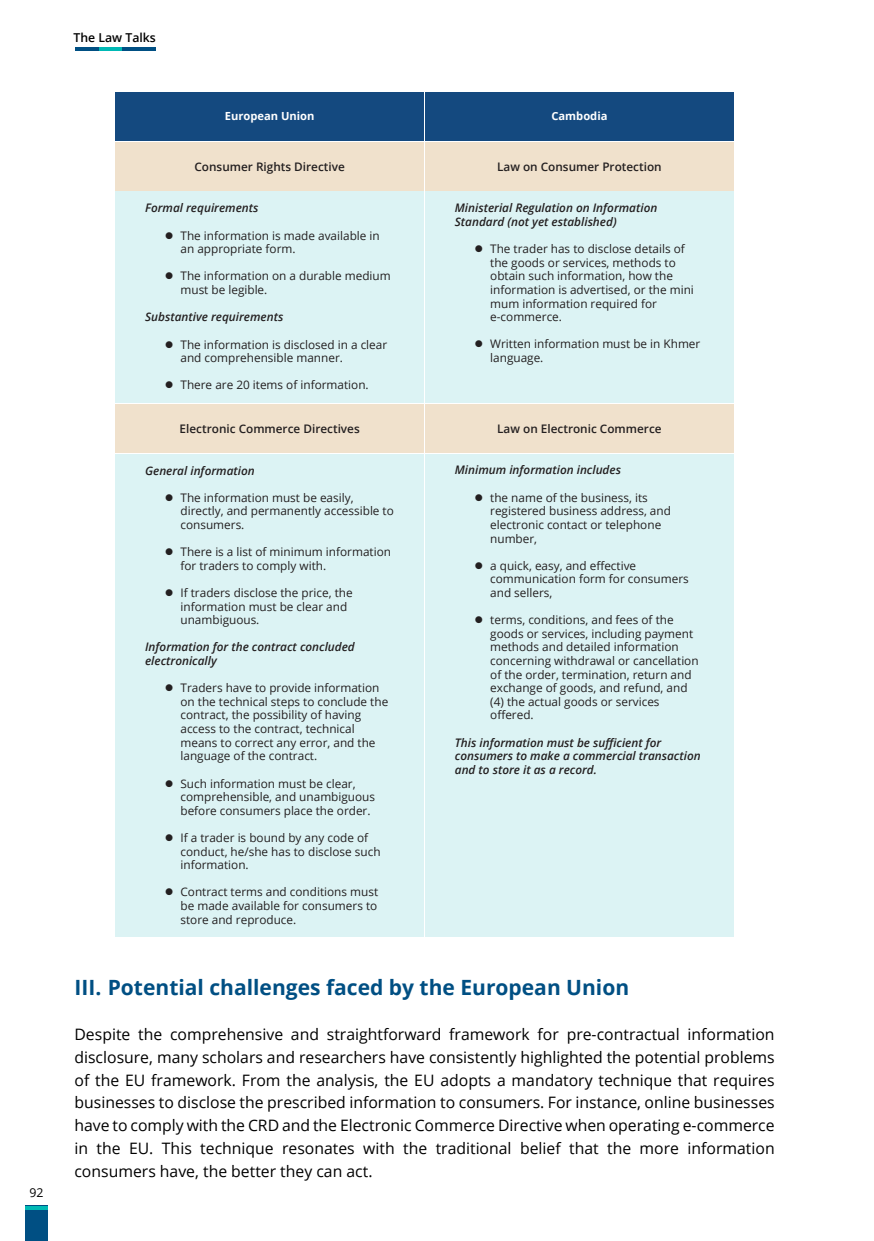
<style>
.page{position:relative;width:874px;height:1241px;background:#fff}
.page>*{position:absolute;margin:0;border:0;box-sizing:border-box;transform-origin:0 0}
.t1{font:700 21px "Open Sans";color:#004f83}
.t2{font:15.75px/22.8px "Open Sans";color:#000;text-align:justify}
.t3{font:600 12.25px "Open Sans";color:#000}
.t4{font:12.25px "Open Sans";color:#000}
.t5{font:11.72px/13.7px "Open Sans";color:#231f20}
.t6{font:italic 600 11.72px/13.7px "Open Sans";color:#231f20}
.t7{font:600 11.72px "Open Sans";color:#231f20}
.t8{font:700 11.2px "Open Sans";color:#fff}
</style>
<div class="page">
<div style="left:25px;top:1205px;width:23px;height:35px;background:#004f83"></div>
<svg style="left:25px;top:1206px;width:23px;height:3px"></svg>
<hr style="left:75px;top:47px;width:80px;height:3px;background:#004f83">
<hr style="left:99px;top:47px;width:23px;height:3px;background:#00b9b5">
<div style="left:425px;top:192px;width:308px;height:211px;background:#dcf3f4"></div>
<div style="left:115px;top:192px;width:309px;height:211px;background:#dcf3f4"></div>
<div style="left:115px;top:142px;width:309px;height:48px;background:#f0e1cc"></div>
<div style="left:425px;top:142px;width:308px;height:48px;background:#f0e1cc"></div>
<div style="left:115px;top:92px;width:309px;height:49px;background:#14497f"></div>
<div style="left:425px;top:454px;width:308px;height:482px;background:#dcf3f4"></div>
<div style="left:115px;top:454px;width:309px;height:482px;background:#dcf3f4"></div>
<div style="left:425px;top:92px;width:308px;height:49px;background:#14497f"></div>
<div style="left:115px;top:404px;width:309px;height:48px;background:#f0e1cc"></div>
<div style="left:425px;top:404px;width:308px;height:48px;background:#f0e1cc"></div>
<p class="t4" style="left:29px;top:1183px;width:16px">92</p>
<p class="t3" style="left:73px;top:29px;width:84px">The Law Talks</p>
<p class="t8" style="left:225px;top:108px;width:91px">European Union</p>
<p class="t8" style="left:551px;top:108px;width:58px">Cambodia</p>
<p class="t7" style="left:194px;top:158px;width:152px">Consumer Rights Directive</p>
<p class="t7" style="left:497px;top:158px;width:166px">Law on Consumer Protection</p>
<p class="t6" style="left:145px;top:201px;width:115px">Formal requirements</p>
<p class="t5" style="left:180px;top:228px;width:201px;text-indent:-16px">● The information is made available in an appropriate form.</p>
<p class="t5" style="left:180px;top:269px;width:212px;text-indent:-16px">● The information on a durable medium must be legible.</p>
<p class="t6" style="left:145px;top:310px;width:140px">Substantive requirements</p>
<p class="t5" style="left:180px;top:337px;width:208px;text-indent:-16px">● The information is disclosed in a clear and comprehensible manner.</p>
<p class="t5" style="left:165px;top:378px;width:205px">● There are 20 items of information.</p>
<p class="t6" style="left:454px;top:201px;width:204px">Ministerial Regulation on Information<br>Standard (not yet established)</p>
<p class="t5" style="left:490px;top:242px;width:205px;text-indent:-16px">● The trader has to disclose details of the goods or services, methods to obtain such information, how the information is advertised, or the mini mum information required for e-commerce.</p>
<p class="t5" style="left:490px;top:337px;width:211px;text-indent:-16px">● Written information must be in Khmer language.</p>
<p class="t7" style="left:179px;top:420px;width:181px">Electronic Commerce Directives</p>
<p class="t7" style="left:497px;top:420px;width:166px">Law on Electronic Commerce</p>
<p class="t6" style="left:145px;top:463px;width:111px">General information</p>
<p class="t5" style="left:180px;top:490px;width:215px;text-indent:-16px">● The information must be easily, directly, and permanently accessible to consumers.</p>
<p class="t5" style="left:180px;top:544px;width:212px;text-indent:-16px">● There is a list of minimum information for traders to comply with.</p>
<p class="t5" style="left:180px;top:585px;width:174px;text-indent:-16px">● If traders disclose the price, the information must be clear and unambiguous.</p>
<p class="t6" style="left:145px;top:640px;width:211px">Information for the contract concluded electronically</p>
<p class="t5" style="left:180px;top:680px;width:209px;text-indent:-16px">● Traders have to provide information on the technical steps to conclude the contract, the possibility of having access to the contract, technical means to correct any error, and the language of the contract.</p>
<p class="t5" style="left:180px;top:776px;width:196px;text-indent:-16px">● Such information must be clear, comprehensible, and unambiguous before consumers place the order.</p>
<p class="t5" style="left:180px;top:830px;width:201px;text-indent:-16px">● If a trader is bound by any code of conduct, he/she has to disclose such information.</p>
<p class="t5" style="left:180px;top:884px;width:199px;text-align:justify;text-indent:-16px">● Contract terms and conditions must be made available for consumers to store and reproduce.</p>
<p class="t6" style="left:454px;top:463px;width:167px">Minimum information includes</p>
<p class="t5" style="left:490px;top:490px;width:182px;text-indent:-16px">● the name of the business, its registered business address, and electronic contact or telephone number,</p>
<p class="t5" style="left:490px;top:558px;width:200px;text-indent:-16px">● a quick, easy, and effective communication form for consumers and sellers,</p>
<p class="t5" style="left:490px;top:612px;width:210px;text-indent:-16px">● terms, conditions, and fees of the goods or services, including payment methods and detailed information concerning withdrawal or cancellation of the order, termination, return and exchange of goods, and refund, and (4) the actual goods or services offered.</p>
<p class="t6" style="left:454px;top:735px;width:247px">This information must be sufficient for consumers to make a commercial transaction and to store it as a record.</p>
<h1 class="t1" style="left:74px;top:971px;width:556px">III. Potential challenges faced by the European Union</h1>
<p class="t2" style="left:74px;top:1022px;width:701px">Despite the comprehensive and straightforward framework for pre-contractual information disclosure, many scholars and researchers have consistently highlighted the potential problems of the EU framework. From the analysis, the EU adopts a mandatory technique that requires businesses to disclose the prescribed information to consumers. For instance, online businesses have to comply with the CRD and the Electronic Commerce Directive when operating e-commerce in the EU. This technique resonates with the traditional belief that the more information consumers have, the better they can act.</p>
</div>
